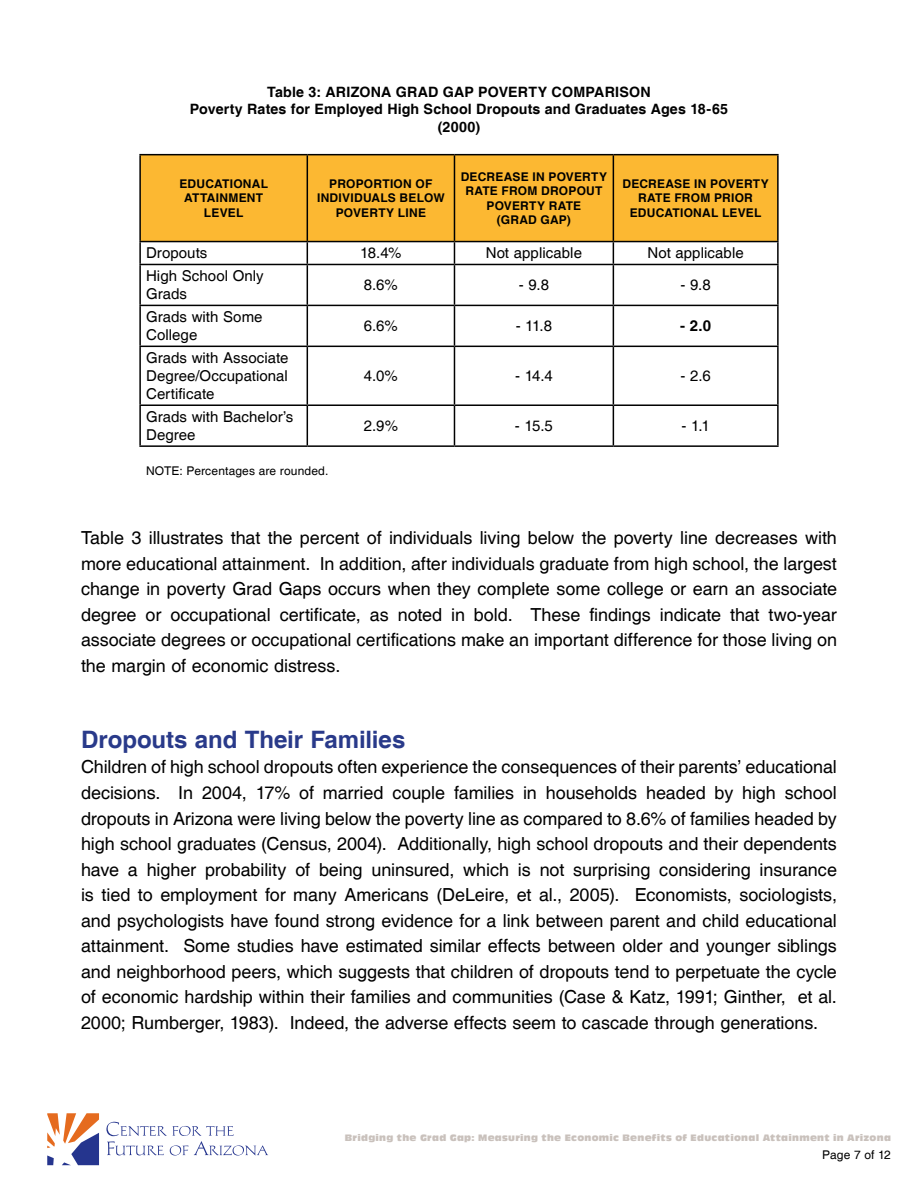
<style>
.page{position:relative;width:918px;height:1188px;background:#fff}
.page>*{position:absolute;margin:0;border:0;box-sizing:border-box;transform-origin:0 0}
.t1{font:700 24px "Helvetica";letter-spacing:-.005em;color:#293a8a}
.t2{font:18px/25.5px "Helvetica";letter-spacing:-.005em;color:#000;text-align:justify}
.t3{font:15px/18px "Helvetica";letter-spacing:.005em;color:#000}
.t4{font:700 15px "Helvetica";color:#000}
.t5{font:700 14.25px/17.1px "Helvetica";letter-spacing:.01em;color:#000;text-align:center}
.t6{font:700 12px/14.4px "Helvetica";letter-spacing:.02em;color:#000;text-align:center}
.t7{font:12px "Helvetica";letter-spacing:.01em;color:#000}
.t8{font:9px "Antique Olive Compact";letter-spacing:.03em;color:#c9c1bc}
</style>
<div class="page">
<svg style="left:47px;top:1113px;width:52px;height:52px"></svg>
<svg style="left:106px;top:1122px;width:162px;height:34px"></svg>
<div style="left:141px;top:155px;width:636px;height:86px;background:#fcb832"></div>
<hr style="left:139px;top:155px;width:2px;height:86px;background:#000">
<hr style="left:307px;top:155px;width:1px;height:86px;background:#000">
<hr style="left:454px;top:155px;width:1px;height:86px;background:#000">
<hr style="left:613px;top:155px;width:1px;height:86px;background:#000">
<hr style="left:777px;top:155px;width:2px;height:86px;background:#000">
<hr style="left:139px;top:241px;width:168px;height:1px;background:#000">
<hr style="left:139px;top:242px;width:2px;height:22px;background:#000">
<hr style="left:307px;top:241px;width:147px;height:1px;background:#000">
<svg style="left:307px;top:242px;width:1px;height:22px"></svg>
<hr style="left:454px;top:241px;width:159px;height:1px;background:#000">
<svg style="left:454px;top:242px;width:1px;height:22px"></svg>
<hr style="left:613px;top:241px;width:166px;height:1px;background:#000">
<svg style="left:613px;top:242px;width:1px;height:22px"></svg>
<hr style="left:777px;top:242px;width:2px;height:22px;background:#000">
<hr style="left:139px;top:264px;width:168px;height:1px;background:#000">
<hr style="left:139px;top:265px;width:2px;height:40px;background:#000">
<hr style="left:307px;top:264px;width:147px;height:1px;background:#000">
<hr style="left:307px;top:265px;width:1px;height:40px;background:#000">
<hr style="left:454px;top:264px;width:159px;height:1px;background:#000">
<hr style="left:454px;top:265px;width:1px;height:40px;background:#000">
<hr style="left:613px;top:264px;width:166px;height:1px;background:#000">
<hr style="left:613px;top:265px;width:1px;height:40px;background:#000">
<hr style="left:777px;top:265px;width:2px;height:40px;background:#000">
<hr style="left:139px;top:305px;width:168px;height:1px;background:#000">
<hr style="left:139px;top:306px;width:2px;height:40px;background:#000">
<hr style="left:307px;top:305px;width:147px;height:1px;background:#000">
<hr style="left:307px;top:306px;width:1px;height:40px;background:#000">
<hr style="left:454px;top:305px;width:159px;height:1px;background:#000">
<hr style="left:454px;top:306px;width:1px;height:40px;background:#000">
<hr style="left:613px;top:305px;width:166px;height:1px;background:#000">
<hr style="left:613px;top:306px;width:1px;height:40px;background:#000">
<hr style="left:777px;top:306px;width:2px;height:40px;background:#000">
<hr style="left:139px;top:346px;width:168px;height:1px;background:#000">
<hr style="left:139px;top:347px;width:2px;height:57px;background:#000">
<hr style="left:307px;top:346px;width:147px;height:1px;background:#000">
<hr style="left:307px;top:347px;width:1px;height:57px;background:#000">
<hr style="left:454px;top:346px;width:159px;height:1px;background:#000">
<hr style="left:454px;top:347px;width:1px;height:57px;background:#000">
<hr style="left:613px;top:346px;width:166px;height:1px;background:#000">
<hr style="left:613px;top:347px;width:1px;height:57px;background:#000">
<hr style="left:777px;top:347px;width:2px;height:57px;background:#000">
<hr style="left:139px;top:404px;width:168px;height:2px;background:#000">
<hr style="left:139px;top:406px;width:2px;height:39px;background:#000">
<hr style="left:307px;top:404px;width:147px;height:2px;background:#000">
<hr style="left:307px;top:406px;width:1px;height:39px;background:#000">
<hr style="left:454px;top:404px;width:159px;height:2px;background:#000">
<hr style="left:454px;top:406px;width:1px;height:39px;background:#000">
<hr style="left:613px;top:404px;width:166px;height:2px;background:#000">
<hr style="left:613px;top:406px;width:1px;height:39px;background:#000">
<hr style="left:777px;top:406px;width:2px;height:39px;background:#000">
<hr style="left:139px;top:154px;width:168px;height:1px;background:#000">
<hr style="left:307px;top:154px;width:147px;height:1px;background:#000">
<hr style="left:454px;top:154px;width:159px;height:1px;background:#000">
<hr style="left:613px;top:154px;width:166px;height:1px;background:#000">
<hr style="left:139px;top:445px;width:168px;height:2px;background:#000">
<hr style="left:307px;top:445px;width:147px;height:2px;background:#000">
<hr style="left:454px;top:445px;width:159px;height:2px;background:#000">
<hr style="left:613px;top:445px;width:166px;height:2px;background:#000">
<p class="t5" style="left:190px;top:85px;width:540px">Table 3: ARIZONA GRAD GAP POVERTY COMPARISON<br>Poverty Rates for Employed High School Dropouts and Graduates Ages 18-65 (2000)</p>
<p class="t6" style="left:179px;top:177px;width:90px">EDUCATIONAL<br>ATTAINMENT<br>LEVEL</p>
<p class="t6" style="left:317px;top:177px;width:129px">PROPORTION OF<br>INDIVIDUALS BELOW<br>POVERTY LINE</p>
<p class="t6" style="left:461px;top:170px;width:148px">DECREASE IN POVERTY<br>RATE FROM DROPOUT<br>POVERTY RATE<br>(GRAD GAP)</p>
<p class="t6" style="left:622px;top:177px;width:148px">DECREASE IN POVERTY<br>RATE FROM PRIOR<br>EDUCATIONAL LEVEL</p>
<p class="t3" style="left:146px;top:245px;width:63px">Dropouts</p>
<p class="t3" style="left:360px;top:245px;width:43px">18.4%</p>
<p class="t3" style="left:486px;top:245px;width:98px">Not applicable</p>
<p class="t3" style="left:647px;top:245px;width:98px">Not applicable</p>
<p class="t3" style="left:146px;top:268px;width:119px">High School Only<br>Grads</p>
<p class="t3" style="left:364px;top:277px;width:36px">8.6%</p>
<p class="t3" style="left:519px;top:277px;width:32px">- 9.8</p>
<p class="t3" style="left:681px;top:277px;width:32px">- 9.8</p>
<p class="t3" style="left:146px;top:309px;width:118px">Grads with Some<br>College</p>
<p class="t3" style="left:364px;top:318px;width:36px">6.6%</p>
<p class="t3" style="left:516px;top:318px;width:38px">- 11.8</p>
<p class="t4" style="left:680px;top:317px;width:33px">- 2.0</p>
<p class="t3" style="left:146px;top:350px;width:144px;text-align:justify">Grads with Associate Degree/Occupational Certificate</p>
<p class="t3" style="left:364px;top:368px;width:35px">4.0%</p>
<p class="t3" style="left:515px;top:368px;width:39px">- 14.4</p>
<p class="t3" style="left:680px;top:368px;width:32px">- 2.6</p>
<p class="t3" style="left:146px;top:408px;width:149px">Grads with Bachelor’s<br>Degree</p>
<p class="t3" style="left:364px;top:417px;width:36px">2.9%</p>
<p class="t3" style="left:515px;top:417px;width:40px">- 15.5</p>
<p class="t3" style="left:682px;top:417px;width:30px">- 1.1</p>
<p class="t7" style="left:146px;top:464px;width:184px">NOTE: Percentages are rounded.</p>
<p class="t2" style="left:81px;top:526px;width:758px">Table 3 illustrates that the percent of individuals living below the poverty line decreases with more educational attainment. In addition, after individuals graduate from high school, the largest change in poverty Grad Gaps occurs when they complete some college or earn an associate degree or occupational certificate, as noted in bold. These findings indicate that two-year associate degrees or occupational certifications make an important difference for those living on the margin of economic distress.</p>
<h1 class="t1" style="left:81px;top:725px;width:326px">Dropouts and Their Families</h1>
<p class="t2" style="left:81px;top:755px;width:758px">Children of high school dropouts often experience the consequences of their parents’ educational decisions. In 2004, 17% of married couple families in households headed by high school dropouts in Arizona were living below the poverty line as compared to 8.6% of families headed by high school graduates (Census, 2004). Additionally, high school dropouts and their dependents have a higher probability of being uninsured, which is not surprising considering insurance is tied to employment for many Americans (DeLeire, et al., 2005). Economists, sociologists, and psychologists have found strong evidence for a link between parent and child educational attainment. Some studies have estimated similar effects between older and younger siblings and neighborhood peers, which suggests that children of dropouts tend to perpetuate the cycle of economic hardship within their families and communities (Case &amp; Katz, 1991; Ginther, et al.<br>2000; Rumberger, 1983). Indeed, the adverse effects seem to cascade through generations.</p>
<p class="t8" style="left:345px;top:1132px;width:548px">Bridging the Grad Gap: Measuring the Economic Benefits of Educational Attainment in Arizona</p>
<p class="t7" style="left:822px;top:1148px;width:70px">Page 7 of 12</p>
</div>
